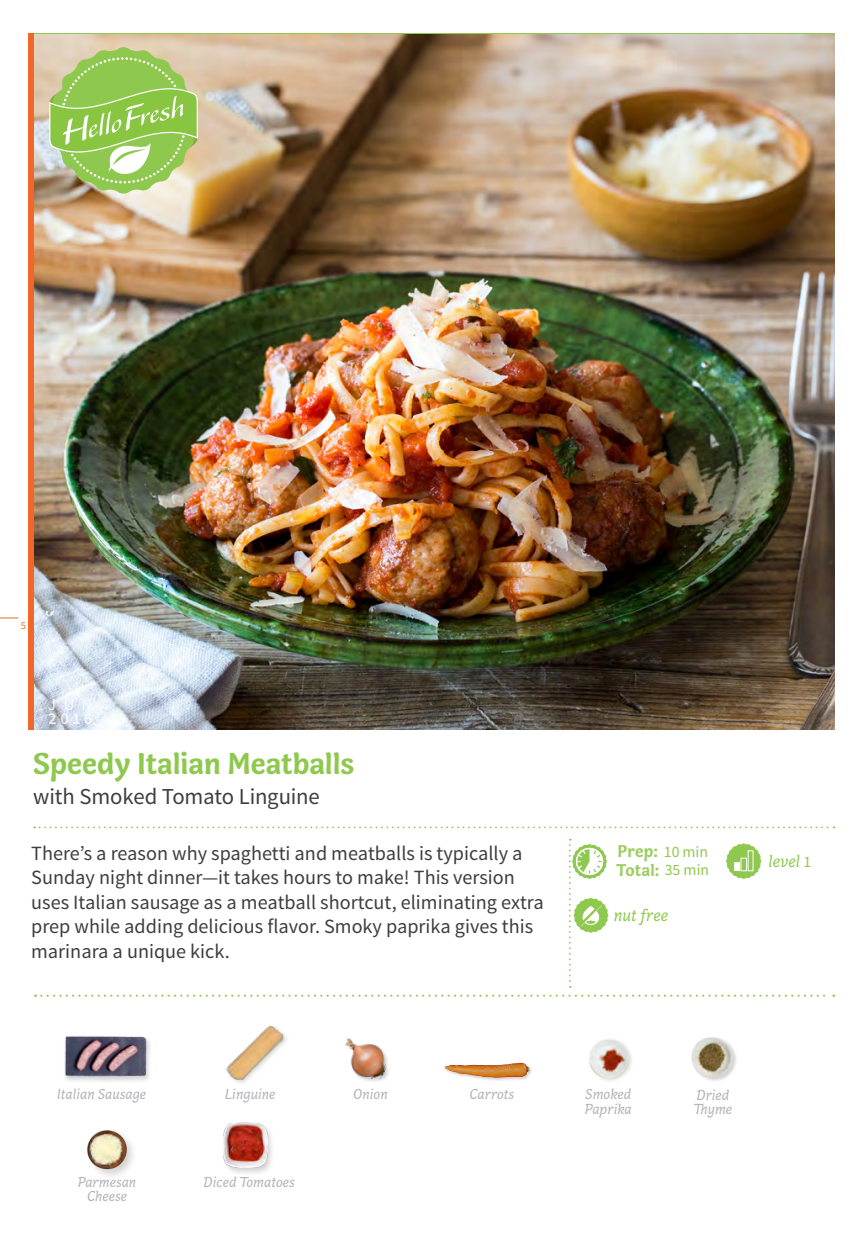
<style>
.page{position:relative;width:868px;height:1236px;background:#fff}
.page>*{position:absolute;margin:0;border:0;box-sizing:border-box;transform-origin:0 0}
.t1{font:700 30.97px "Capucine Basic";letter-spacing:-.005em;color:#8fc84e}
.t2{font:22.75px "Source Sans Pro";letter-spacing:-.01em;color:#3e3e3f}
.t3{font:20.12px/24.5px "Source Sans Pro";color:#3e3e3f}
.t4{font:italic 17.5px "Capucine Basic";color:#8fc84e}
.t5{font:700 17.5px/18.7px "Capucine Basic";letter-spacing:.005em;color:#9bcd60}
.t6{font:600 16.62px "Source Sans Pro";color:#fff}
.t7{font:16.62px "Source Sans Pro";color:#fff}
.t8{font:15.75px "Source Sans Pro";color:#8fc84e}
.t9{font:italic 14.88px/14.5px "Capucine Basic";color:#b2b3b7}
.t10{font:10.5px "Source Sans Pro";color:#f36a21}
.s1{font-family:"Source Sans Pro";font-style:normal;font-size:15.75px}
</style>
<div class="page">
<img style="left:34px;top:34px;width:800px;height:695px">
<div style="left:222px;top:1120px;width:53px;height:56px;background:#231f20;opacity:.2"></div>
<img style="left:224px;top:1122px;width:43px;height:45px">
<img style="left:345px;top:1038px;width:44px;height:43px">
<img style="left:87px;top:1130px;width:46px;height:45px">
<svg style="left:34px;top:826px;width:800px;height:2px"></svg>
<svg style="left:0;top:617px;width:18px;height:1px"></svg>
<svg style="left:49px;top:47px;width:149px;height:146px"></svg>
<svg style="left:35px;top:994px;width:799px;height:2px"></svg>
<div style="left:28px;top:33px;width:6px;height:696px;background:#f26628"></div>
<div style="left:63px;top:1034px;width:89px;height:49px;background:#f8f8f8"></div>
<img style="left:65px;top:1036px;width:84px;height:45px">
<img style="left:589px;top:1039px;width:43px;height:42px">
<svg style="left:569px;top:838px;width:39px;height:149px"></svg>
<svg style="left:726px;top:843px;width:35px;height:35px"></svg>
<img style="left:691px;top:1037px;width:45px;height:44px">
<div style="left:224px;top:1023px;width:65px;height:63px;background:#231f20;opacity:.2"></div>
<img style="left:224px;top:1023px;width:59px;height:56px">
<img style="left:444px;top:1062px;width:88px;height:19px">
<p class="t10" style="left:21px;top:619px;width:7px">5</p>
<p class="t7" style="left:49px;top:694px;width:45px">JUN</p>
<p class="t6" style="left:49px;top:708px;width:45px">2016</p>
<h1 class="t1" style="left:33px;top:740px;width:322px">Speedy Italian Meatballs</h1>
<p class="t2" style="left:33px;top:782px;width:288px">with Smoked Tomato Linguine</p>
<p class="t3" style="left:31px;top:841px;width:514px">There’s a reason why spaghetti and meatballs is typically a Sunday night dinner—it takes hours to make! This version uses Italian sausage as a meatball shortcut, eliminating extra prep while adding delicious flavor. Smoky paprika gives this marinara a unique kick.</p>
<p class="t5" style="left:616px;top:840px;width:44px">Prep:<br>Total:</p>
<p class="t8" style="left:663px;top:841px;width:46px">10 min</p>
<p class="t8" style="left:664px;top:859px;width:46px">35 min</p>
<p class="t4" style="left:613px;top:902px;width:56px">nut free</p>
<p class="t4" style="left:768px;top:848px;width:44px">level <span class="s1">1</span></p>
<p class="t9" style="left:57px;top:1087px;width:91px">Italian Sausage</p>
<p class="t9" style="left:225px;top:1087px;width:52px">Linguine</p>
<p class="t9" style="left:469px;top:1087px;width:46px">Carrots</p>
<p class="t9" style="left:693px;top:1088px;width:40px">Dried<br>Thyme</p>
<p class="t9" style="left:353px;top:1087px;width:36px">Onion</p>
<p class="t9" style="left:584px;top:1087px;width:48px">Smoked<br>Paprika</p>
<p class="t9" style="left:78px;top:1175px;width:60px;text-align:center">Parmesan<br>Cheese</p>
<p class="t9" style="left:203px;top:1175px;width:93px">Diced Tomatoes</p>
</div>
